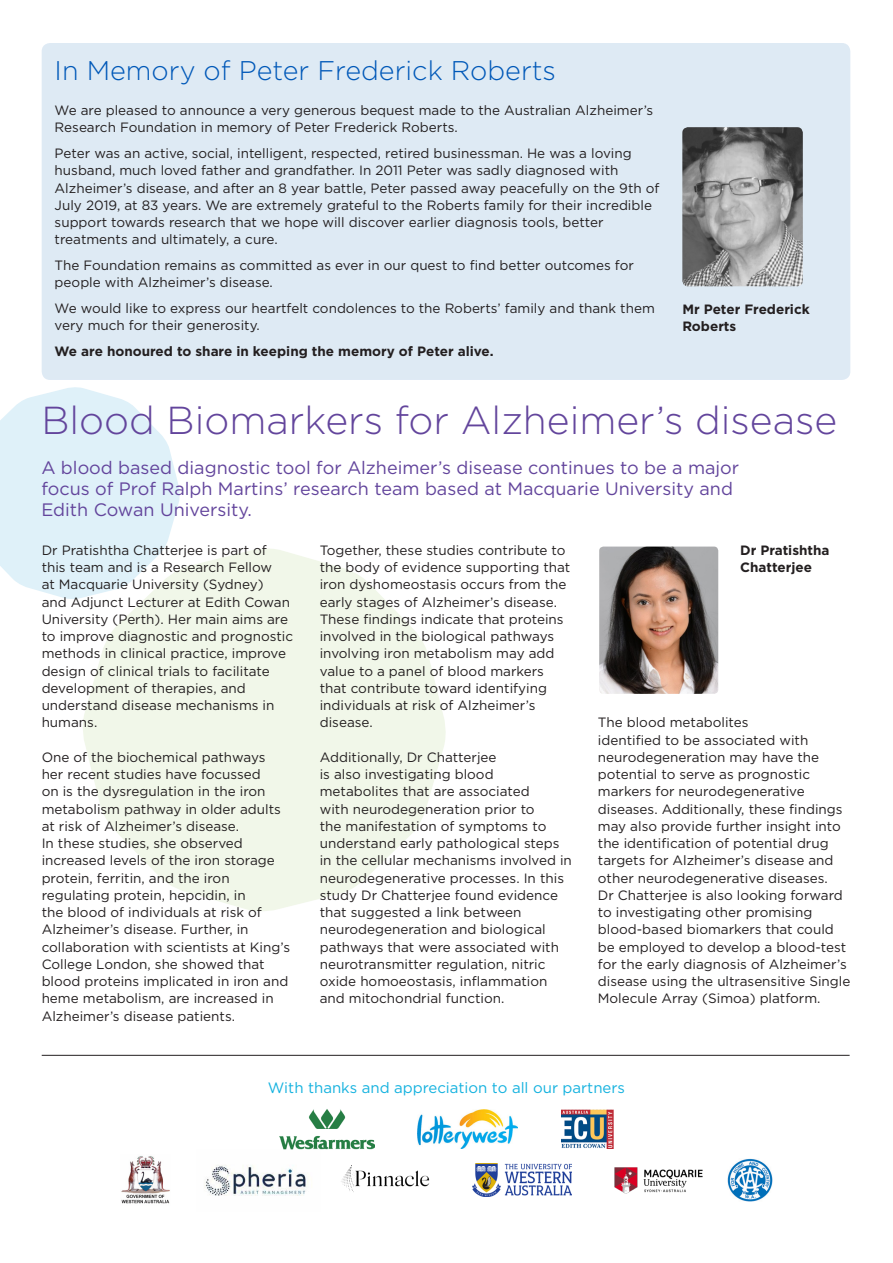
<style>
.page{position:relative;width:893px;height:1263px;background:#fff}
.page>*{position:absolute;margin:0;border:0;box-sizing:border-box;transform-origin:0 0}
.t1{font:300 39px "Gotham";color:#63459c}
.t2{font:300 27px "Gotham";color:#0058b8}
.t3{font:18px/21px "Gotham";color:#63459c}
.t4{font:15px "Gotham";color:#15b2df}
.t5{font:13.5px/17.2px "Gotham";color:#231f20}
.t6{font:700 13.5px/17.2px "Gotham";color:#231f20}
</style>
<div class="page">
<div style="left:42px;top:43px;width:808px;height:337px;background:#deeaf4;border-radius:9px"></div>
<hr style="left:42px;top:1055px;width:808px;height:1px;background:#231f20">
<svg style="left:0;top:387px;width:180px;height:212px;background:#e3f2f9"></svg>
<svg style="left:81px;top:546px;width:365px;height:365px;fill:#f1f7e9"></svg>
<img style="left:599px;top:547px;width:119px;height:147px">
<img style="left:682px;top:127px;width:121px;height:159px">
<img style="left:473px;top:1164px;width:98px;height:32px">
<img style="left:204px;top:1165px;width:104px;height:31px">
<img style="left:341px;top:1165px;width:89px;height:27px">
<img style="left:614px;top:1167px;width:89px;height:27px">
<img style="left:121px;top:1156px;width:49px;height:48px">
<img style="left:727px;top:1158px;width:45px;height:44px">
<img style="left:418px;top:1110px;width:100px;height:39px">
<img style="left:561px;top:1110px;width:52px;height:38px">
<img style="left:280px;top:1109px;width:94px;height:41px">
<p class="t2" style="left:55px;top:56px;width:503px">In Memory of Peter Frederick Roberts</p>
<p class="t5" style="left:55px;top:101px;width:600px">We are pleased to announce a very generous bequest made to the Australian Alzheimer’s<br>Research Foundation in memory of Peter Frederick Roberts.</p>
<p class="t5" style="left:55px;top:144px;width:606px">Peter was an active, social, intelligent, respected, retired businessman. He was a loving husband, much loved father and grandfather. In 2011 Peter was sadly diagnosed with Alzheimer’s disease, and after an 8 year battle, Peter passed away peacefully on the 9th of July 2019, at 83 years. We are extremely grateful to the Roberts family for their incredible support towards research that we hope will discover earlier diagnosis tools, better treatments and ultimately, a cure.</p>
<p class="t5" style="left:55px;top:256px;width:581px">The Foundation remains as committed as ever in our quest to find better outcomes for people with Alzheimer’s disease.</p>
<p class="t5" style="left:55px;top:299px;width:602px">We would like to express our heartfelt condolences to the Roberts’ family and thank them very much for their generosity.</p>
<p class="t6" style="left:55px;top:342px;width:440px">We are honoured to share in keeping the memory of Peter alive.</p>
<p class="t6" style="left:682px;top:300px;width:129px">Mr Peter Frederick<br>Roberts</p>
<p class="t1" style="left:41px;top:399px;width:797px">Blood Biomarkers for Alzheimer’s disease</p>
<p class="t3" style="left:41px;top:456px;width:699px">A blood based diagnostic tool for Alzheimer’s disease continues to be a major focus of Prof Ralph Martins’ research team based at Macquarie University and<br>Edith Cowan University.</p>
<p class="t5" style="left:42px;top:541px;width:253px">Dr Pratishtha Chatterjee is part of this team and is a Research Fellow<br>at Macquarie University (Sydney)<br>and Adjunct Lecturer at Edith Cowan University (Perth). Her main aims are to improve diagnostic and prognostic methods in clinical practice, improve design of clinical trials to facilitate development of therapies, and understand disease mechanisms in humans.</p>
<p class="t5" style="left:42px;top:748px;width:250px">One of the biochemical pathways her recent studies have focussed<br>on is the dysregulation in the iron metabolism pathway in older adults at risk of Alzheimer’s disease.<br>In these studies, she observed increased levels of the iron storage protein, ferritin, and the iron regulating protein, hepcidin, in<br>the blood of individuals at risk of Alzheimer’s disease. Further, in collaboration with scientists at King’s College London, she showed that blood proteins implicated in iron and heme metabolism, are increased in Alzheimer’s disease patients.</p>
<p class="t6" style="left:740px;top:541px;width:91px">Dr Pratishtha<br>Chatterjee</p>
<p class="t5" style="left:320px;top:541px;width:252px">Together, these studies contribute to the body of evidence supporting that iron dyshomeostasis occurs from the early stages of Alzheimer’s disease.<br>These findings indicate that proteins involved in the biological pathways involving iron metabolism may add value to a panel of blood markers that contribute toward identifying individuals at risk of Alzheimer’s disease.</p>
<p class="t5" style="left:320px;top:748px;width:254px">Additionally, Dr Chatterjee<br>is also investigating blood metabolites that are associated<br>with neurodegeneration prior to<br>the manifestation of symptoms to understand early pathological steps in the cellular mechanisms involved in neurodegenerative processes. In this study Dr Chatterjee found evidence that suggested a link between neurodegeneration and biological pathways that were associated with neurotransmitter regulation, nitric oxide homoeostasis, inflammation and mitochondrial function.</p>
<p class="t5" style="left:598px;top:714px;width:246px">The blood metabolites<br>identified to be associated with neurodegeneration may have the potential to serve as prognostic markers for neurodegenerative diseases. Additionally, these findings may also provide further insight into the identification of potential drug targets for Alzheimer’s disease and other neurodegenerative diseases.</p>
<p class="t5" style="left:598px;top:886px;width:254px">Dr Chatterjee is also looking forward to investigating other promising blood-based biomarkers that could be employed to develop a blood-test for the early diagnosis of Alzheimer’s disease using the ultrasensitive Single Molecule Array (Simoa) platform.</p>
<p class="t4" style="left:268px;top:1080px;width:359px">With thanks and appreciation to all our partners</p>
</div>
